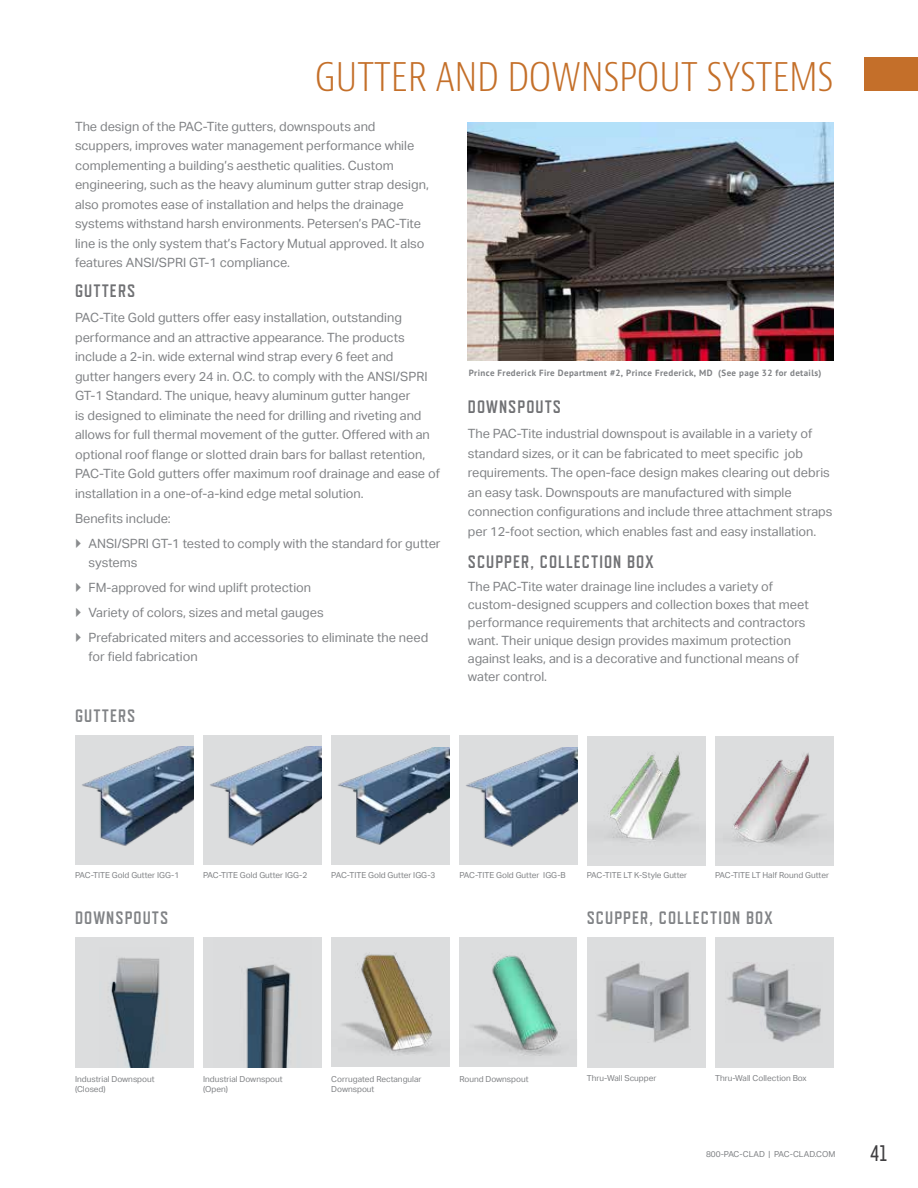
<style>
.page{position:relative;width:918px;height:1188px;background:#fff}
.page>*{position:absolute;margin:0;border:0;box-sizing:border-box;transform-origin:0 0}
.t1{font:300 condensed 42px "Bernino Sans";letter-spacing:-.01em;color:#c46f29}
.t2{font:22.5px "Refrigerator Deluxe";color:#414042}
.t3{font:700 18px "Refrigerator Deluxe";letter-spacing:.06em;color:#6f7073}
.t4{font:700 18px "Refrigerator Deluxe";letter-spacing:.06em;color:#808285}
.t5{font:12.75px/19.5px "Aktiv Grotesk";color:#808285}
.t6{font:700 9px "PT Sans Pro";letter-spacing:.04em;color:#808285}
.t7{font:8.25px/9.8px "Aktiv Grotesk";color:#808285}
</style>
<div class="page">
<div style="left:864px;top:57px;width:54px;height:34px;background:#c46f2a"></div>
<div style="left:587px;top:937px;width:118px;height:131px;background:#dcddde"></div>
<img style="left:597px;top:963px;width:94px;height:79px">
<div style="left:715px;top:937px;width:119px;height:131px;background:#dcddde"></div>
<img style="left:727px;top:963px;width:94px;height:79px">
<div style="left:75px;top:937px;width:119px;height:130px;background:#dcddde"></div>
<img style="left:110px;top:957px;width:50px;height:110px">
<div style="left:203px;top:937px;width:119px;height:130px;background:#dcddde"></div>
<img style="left:246px;top:964px;width:45px;height:103px">
<img style="left:331px;top:937px;width:119px;height:130px">
<img style="left:459px;top:937px;width:118px;height:130px">
<div style="left:331px;top:735px;width:119px;height:130px;background:#dcddde"></div>
<img style="left:338px;top:748px;width:112px;height:97px">
<div style="left:459px;top:735px;width:119px;height:130px;background:#dcddde"></div>
<img style="left:466px;top:747px;width:112px;height:100px">
<div style="left:75px;top:735px;width:119px;height:130px;background:#dcddde"></div>
<img style="left:82px;top:747px;width:112px;height:99px">
<div style="left:203px;top:735px;width:119px;height:130px;background:#dcddde"></div>
<img style="left:210px;top:747px;width:112px;height:99px">
<img style="left:587px;top:736px;width:119px;height:129px">
<img style="left:715px;top:736px;width:119px;height:129px">
<img style="left:468px;top:122px;width:366px;height:238px">
<h1 class="t1" style="left:315px;top:50px;width:520px">GUTTER AND DOWNSPOUT SYSTEMS</h1>
<p class="t5" style="left:75px;top:117px;width:355px">The design of the PAC-Tite gutters, downspouts and scuppers, improves water management performance while complementing a building’s aesthetic qualities. Custom engineering, such as the heavy aluminum gutter strap design, also promotes ease of installation and helps the drainage systems withstand harsh environments. Petersen’s PAC-Tite line is the only system that’s Factory Mutual approved. It also features ANSI/SPRI GT-1 compliance.</p>
<h3 class="t3" style="left:75px;top:281px;width:62px">GUTTERS</h3>
<p class="t5" style="left:75px;top:308px;width:366px">PAC-Tite Gold gutters offer easy installation, outstanding performance and an attractive appearance. The products include a 2-in. wide external wind strap every 6 feet and<br>gutter hangers every 24 in. O.C. to comply with the ANSI/SPRI GT-1 Standard. The unique, heavy aluminum gutter hanger<br>is designed to eliminate the need for drilling and riveting and allows for full thermal movement of the gutter. Offered with an optional roof flange or slotted drain bars for ballast retention, PAC-Tite Gold gutters offer maximum roof drainage and ease of installation in a one-of-a-kind edge metal solution.</p>
<p class="t5" style="left:89px;top:506px;width:354px;line-height:24.9px;text-indent:-14px">Benefits include:<br>ANSI/SPRI GT-1 tested to comply with the standard for gutter</p>
<p class="t5" style="left:89px;top:550px;width:341px;line-height:24.9px">systems<br>FM-approved for wind uplift protection<br>Variety of colors, sizes and metal gauges<br>Prefabricated miters and accessories to eliminate the need</p>
<p class="t5" style="left:89px;top:647px;width:111px">for field fabrication</p>
<h3 class="t4" style="left:75px;top:705px;width:62px">GUTTERS</h3>
<p class="t6" style="left:469px;top:367px;width:354px">Prince Frederick Fire Department #2, Prince Frederick, MD (See page 32 for details)</p>
<h3 class="t3" style="left:468px;top:397px;width:95px">DOWNSPOUTS</h3>
<p class="t5" style="left:468px;top:424px;width:366px">The PAC-Tite industrial downspout is available in a variety of standard sizes, or it can be fabricated to meet specific job requirements. The open-face design makes clearing out debris an easy task. Downspouts are manufactured with simple connection configurations and include three attachment straps per 12-foot section, which enables fast and easy installation.</p>
<h3 class="t3" style="left:468px;top:551px;width:187px">SCUPPER, COLLECTION BOX</h3>
<p class="t5" style="left:468px;top:578px;width:342px;line-height:18px">The PAC-Tite water drainage line includes a variety of custom-designed scuppers and collection boxes that meet performance requirements that architects and contractors want. Their unique design provides maximum protection against leaks, and is a decorative and functional means of water control.</p>
<p class="t7" style="left:75px;top:871px;width:106px">PAC-TITE Gold Gutter IGG-1</p>
<p class="t7" style="left:203px;top:871px;width:106px">PAC-TITE Gold Gutter IGG-2</p>
<p class="t7" style="left:587px;top:871px;width:102px">PAC-TITE LT K-Style Gutter</p>
<p class="t7" style="left:715px;top:871px;width:115px">PAC-TITE LT Half Round Gutter</p>
<p class="t7" style="left:331px;top:871px;width:106px">PAC-TITE Gold Gutter IGG-3</p>
<p class="t7" style="left:459px;top:871px;width:108px">PAC-TITE Gold Gutter IGG-B</p>
<h3 class="t4" style="left:75px;top:907px;width:95px">DOWNSPOUTS</h3>
<h3 class="t4" style="left:587px;top:907px;width:187px">SCUPPER, COLLECTION BOX</h3>
<p class="t7" style="left:75px;top:1075px;width:81px">Industrial Downspout (Closed)</p>
<p class="t7" style="left:203px;top:1075px;width:81px">Industrial Downspout (Open)</p>
<p class="t7" style="left:331px;top:1074px;width:92px">Corrugated Rectangular<br>Downspout</p>
<p class="t7" style="left:459px;top:1074px;width:71px">Round Downspout</p>
<p class="t7" style="left:587px;top:1073px;width:71px">Thru-Wall Scupper</p>
<p class="t7" style="left:715px;top:1073px;width:93px">Thru-Wall Collection Box</p>
<p class="t7" style="left:706px;top:1150px;width:131px">800-PAC-CLAD | PAC-CLAD.COM</p>
<h2 class="t2" style="left:870px;top:1140px;width:19px">41</h2>
</div>
